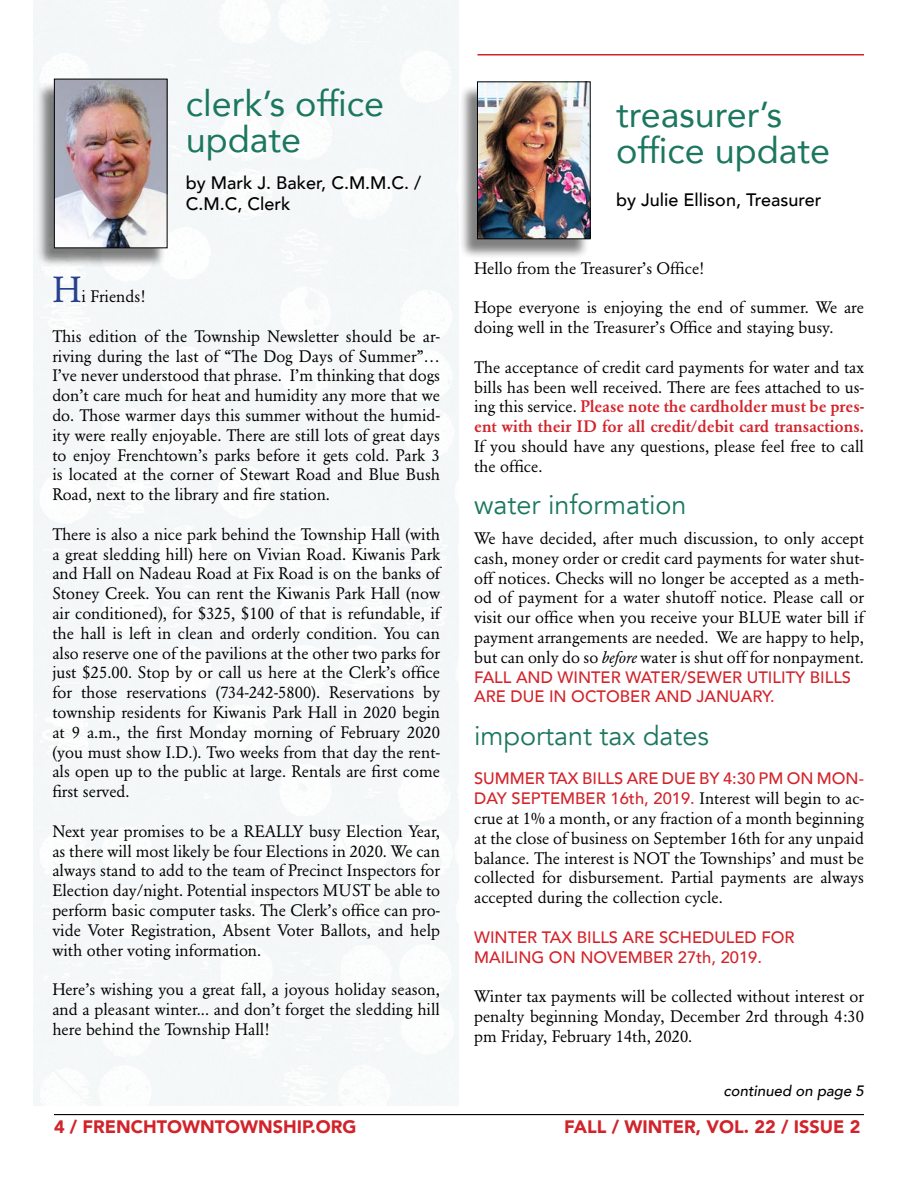
<style>
.page{position:relative;width:918px;height:1188px;background:#fff}
.page>*{position:absolute;margin:0;border:0;box-sizing:border-box;transform-origin:0 0}
.t1{font:36px/36px "Avenir";color:#1c775f}
.t2{font:27px "Avenir";color:#1c775f}
.t3{font:500 18px/21.6px "Avenir";color:#000}
.t4{font:900 18px "Avenir";color:#d2232a}
.t5{font:16.5px/19.8px "Garamond BE";color:#000;text-align:justify}
.t6{font:500 16.5px/19.8px "Avenir";color:#d2232a}
.t7{font:italic 500 15px "Avenir";color:#000}
.s1{font-size:36px;color:#25408f}
.s2{font-weight:500;color:#d2232a}
.s3{font-style:italic}
.s4{font-family:"Garamond BE";font-weight:400;color:#000}
</style>
<div class="page">
<hr style="left:54px;top:1114px;width:810px;height:1px;background:#000">
<div style="left:459px;top:84px;width:130px;height:175px;background:#000;opacity:.5"></div>
<img style="left:479px;top:83px;width:110px;height:154px">
<div style="left:477px;top:81px;width:114px;height:158px;border:1px solid #000"></div>
<div style="left:36px;top:81px;width:130px;height:187px;background:#000;opacity:.5"></div>
<img style="left:56px;top:81px;width:110px;height:165px">
<div style="left:54px;top:79px;width:114px;height:169px;border:1px solid #000"></div>
<hr style="left:477px;top:54px;width:387px;height:2px;background:#d2232a">
<h1 class="t1" style="left:186px;top:84px;width:200px">clerk’s office update</h1>
<p class="t3" style="left:186px;top:171px;width:237px">by Mark J. Baker, C.M.M.C. /<br>C.M.C, Clerk</p>
<p class="t5" style="left:52px;top:287px;width:94px"><span class="s1">H</span>i Friends!</p>
<p class="t5" style="left:52px;top:326px;width:389px">This edition of the Township Newsletter should be ar&shy;riving during the last of “The Dog Days of Summer”… I’ve never understood that phrase. I’m thinking that dogs don’t care much for heat and humidity any more that we do. Those warmer days this summer without the humid&shy;ity were really enjoyable. There are still lots of great days to enjoy Frenchtown’s parks before it gets cold. Park 3 is located at the corner of Stewart Road and Blue Bush Road, next to the library and fire station.</p>
<p class="t5" style="left:52px;top:524px;width:389px">There is also a nice park behind the Township Hall (with a great sledding hill) here on Vivian Road. Kiwanis Park and Hall on Nadeau Road at Fix Road is on the banks of Stoney Creek. You can rent the Kiwanis Park Hall (now air conditioned), for $325, $100 of that is refundable, if the hall is left in clean and orderly condition. You can also reserve one of the pavilions at the other two parks for just $25.00. Stop by or call us here at the Clerk’s office for those reservations (734-242-5800). Reservations by township residents for Kiwanis Park Hall in 2020 begin at 9 a.m., the first Monday morning of February 2020 (you must show I.D.). Two weeks from that day the rent&shy;als open up to the public at large. Rentals are first come first served.</p>
<p class="t5" style="left:52px;top:821px;width:389px">Next year promises to be a REALLY busy Election Year, as there will most likely be four Elections in 2020. We can always stand to add to the team of Precinct Inspectors for Election day/night. Potential inspectors MUST be able to perform basic computer tasks. The Clerk’s office can pro&shy;vide Voter Registration, Absent Voter Ballots, and help with other voting information.</p>
<p class="t5" style="left:52px;top:980px;width:389px">Here’s wishing you a great fall, a joyous holiday season, and a pleasant winter... and don’t forget the sledding hill here behind the Township Hall!</p>
<h1 class="t1" style="left:616px;top:95px;width:216px">treasurer’s office update</h1>
<p class="t3" style="left:616px;top:188px;width:207px">by Julie Ellison, Treasurer</p>
<p class="t5" style="left:474px;top:258px;width:231px">Hello from the Treasurer’s Office!</p>
<p class="t5" style="left:474px;top:298px;width:391px">Hope everyone is enjoying the end of summer. We are doing well in the Treasurer’s Office and staying busy.</p>
<p class="t5" style="left:474px;top:357px;width:391px">The acceptance of credit card payments for water and tax bills has been well received. There are fees attached to us&shy;ing this service. <span class="s2">Please note the cardholder must be pres&shy;ent with their ID for all credit/debit card transactions.</span></p>
<p class="t5" style="left:474px;top:436px;width:391px">If you should have any questions, please feel free to call the office.</p>
<h2 class="t2" style="left:474px;top:489px;width:214px">water information</h2>
<p class="t5" style="left:474px;top:529px;width:391px">We have decided, after much discussion, to only accept cash, money order or credit card payments for water shut&shy;off notices. Checks will no longer be accepted as a meth&shy;od of payment for a water shutoff notice. Please call or visit our office when you receive your BLUE water bill if payment arrangements are needed. We are happy to help, but can only do so <span class="s3">before</span> water is shut off for nonpayment.</p>
<p class="t6" style="left:474px;top:666px;width:379px">FALL AND WINTER WATER/SEWER UTILITY BILLS<br>ARE DUE IN OCTOBER AND JANUARY.</p>
<h2 class="t2" style="left:474px;top:719px;width:236px">important tax dates</h2>
<p class="t6" style="left:474px;top:768px;width:391px">SUMMER TAX BILLS ARE DUE BY 4:30 PM ON MON-<br>DAY SEPTEMBER 16th, 2019. <span class="s4">Interest will begin to ac-</span></p>
<p class="t5" style="left:474px;top:808px;width:391px">crue at 1% a month, or any fraction of a month beginning at the close of business on September 16th for any unpaid balance. The interest is NOT the Townships’ and must be collected for disbursement. Partial payments are always accepted during the collection cycle.</p>
<p class="t6" style="left:474px;top:926px;width:322px">WINTER TAX BILLS ARE SCHEDULED FOR<br>MAILING ON NOVEMBER 27th, 2019.</p>
<p class="t5" style="left:474px;top:987px;width:391px">Winter tax payments will be collected without interest or penalty beginning Monday, December 2rd through 4:30 pm Friday, February 14th, 2020.</p>
<p class="t7" style="left:724px;top:1082px;width:142px">continued on page 5</p>
<p class="t4" style="left:54px;top:1111px;width:304px">4 / FRENCHTOWNTOWNSHIP.ORG</p>
<p class="t4" style="left:564px;top:1111px;width:298px">FALL / WINTER, VOL. 22 / ISSUE 2</p>
</div>
